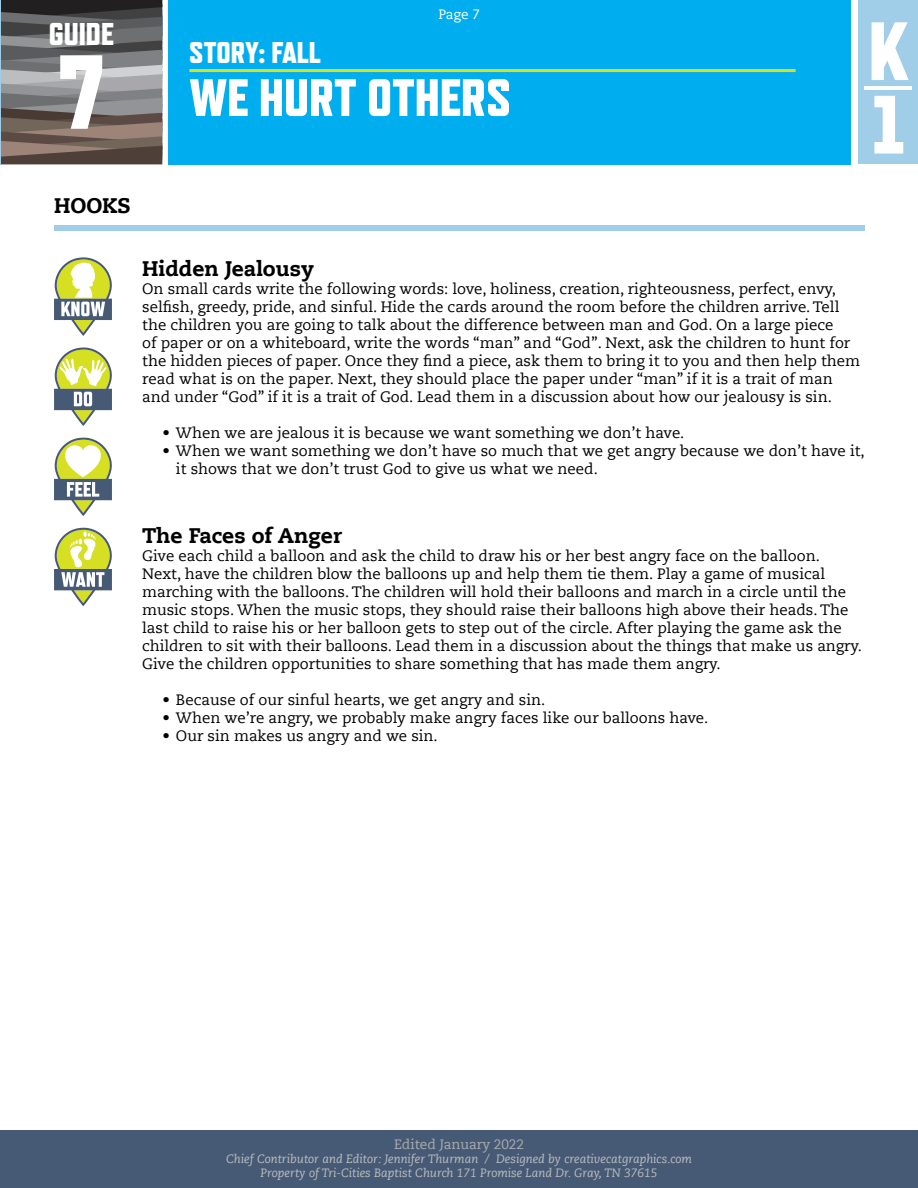
<style>
.page{position:relative;width:918px;height:1188px;background:#fff}
.page>*{position:absolute;margin:0;border:0;box-sizing:border-box;transform-origin:0 0}
.t1{font:800 105px "Refrigerator Deluxe";color:#fff}
.t2{font:800 82.5px/73.5px "Refrigerator Deluxe";color:#fff}
.t3{font:800 52.5px "Refrigerator Deluxe";color:#fff}
.t4{font:800 31.5px "Refrigerator Deluxe";color:#fff}
.t5{font:800 30px "Refrigerator Deluxe";color:#fff}
.t6{font:800 21px "Caecilia LT Std";color:#000}
.t7{font:15px/18px "Caecilia LT Std";color:#000}
.t8{font:13.5px "Caecilia LT Std";color:#abadb0}
.t9{font:13.5px "Caecilia LT Std";color:#fff}
.t10{font:italic 12px/14.4px "Caecilia LT Std";color:#bcbec0;text-align:center}
</style>
<div class="page">
<svg style="left:1px;top:0;width:161px;height:164px;background:#706b6a"></svg>
<div style="left:169px;top:0;width:682px;height:164px;background:#00aeef"></div>
<hr style="left:189px;top:69px;width:607px;height:3px;background:#d7df23">
<hr style="left:0;top:0;width:1px;height:164px;background:#a0cee9">
<div style="left:858px;top:0;width:60px;height:164px;background:#a0cee9"></div>
<hr style="left:864px;top:86px;width:48px;height:4px;background:#fff">
<div style="left:54px;top:225px;width:810px;height:6px;background:#a0cee9"></div>
<svg style="left:54px;top:257px;width:58px;height:79px"></svg>
<svg style="left:54px;top:348px;width:58px;height:78px"></svg>
<svg style="left:54px;top:528px;width:58px;height:78px"></svg>
<svg style="left:54px;top:438px;width:58px;height:78px"></svg>
<div style="left:0;top:1130px;width:918px;height:58px;background:#475a75"></div>
<h3 class="t4" style="left:49px;top:16px;width:67px">GUIDE</h3>
<h1 class="t1" style="left:58px;top:30px;width:49px">7</h1>
<h3 class="t6" style="left:54px;top:192px;width:78px">HOOKS</h3>
<p class="t9" style="left:438px;top:6px;width:43px">Page 7</p>
<h3 class="t5" style="left:189px;top:35px;width:133px">STORY: FALL</h3>
<h3 class="t3" style="left:189px;top:66px;width:323px">WE HURT OTHERS</h3>
<h2 class="t2" style="left:868px;top:13px;width:41px">K<br>1</h2>
<h3 class="t6" style="left:142px;top:256px;width:173px">Hidden Jealousy</h3>
<p class="t7" style="left:142px;top:280px;width:719px">On small cards write the following words: love, holiness, creation, righteousness, perfect, envy, selfish, greedy, pride, and sinful. Hide the cards around the room before the children arrive. Tell the children you are going to talk about the difference between man and God. On a large piece<br>of paper or on a whiteboard, write the words “man” and “God”. Next, ask the children to hunt for the hidden pieces of paper. Once they find a piece, ask them to bring it to you and then help them read what is on the paper. Next, they should place the paper under “man” if it is a trait of man and under “God” if it is a trait of God. Lead them in a discussion about how our jealousy is sin.</p>
<p class="t7" style="left:162px;top:424px;width:523px">• When we are jealous it is because we want something we don’t have.</p>
<p class="t7" style="left:176px;top:442px;width:690px;text-indent:-14px">• When we want something we don’t have so much that we get angry because we don’t have it, it shows that we don’t trust God to give us what we need.</p>
<h3 class="t6" style="left:142px;top:522px;width:201px">The Faces of Anger</h3>
<p class="t7" style="left:142px;top:547px;width:721px">Give each child a balloon and ask the child to draw his or her best angry face on the balloon.<br>Next, have the children blow the balloons up and help them tie them. Play a game of musical marching with the balloons. The children will hold their balloons and march in a circle until the music stops. When the music stops, they should raise their balloons high above their heads. The last child to raise his or her balloon gets to step out of the circle. After playing the game ask the children to sit with their balloons. Lead them in a discussion about the things that make us angry.<br>Give the children opportunities to share something that has made them angry.</p>
<p class="t7" style="left:162px;top:691px;width:384px">• Because of our sinful hearts, we get angry and sin.</p>
<p class="t7" style="left:162px;top:709px;width:547px">• When we’re angry, we probably make angry faces like our balloons have.</p>
<p class="t7" style="left:162px;top:727px;width:277px">• Our sin makes us angry and we sin.</p>
<p class="t8" style="left:394px;top:1136px;width:131px">Edited January 2022</p>
<p class="t10" style="left:226px;top:1152px;width:467px">Chief Contributor and Editor: Jennifer Thurman / Designed by creativecatgraphics.com<br>Property of Tri-Cities Baptist Church 171 Promise Land Dr. Gray, TN 37615</p>
</div>
